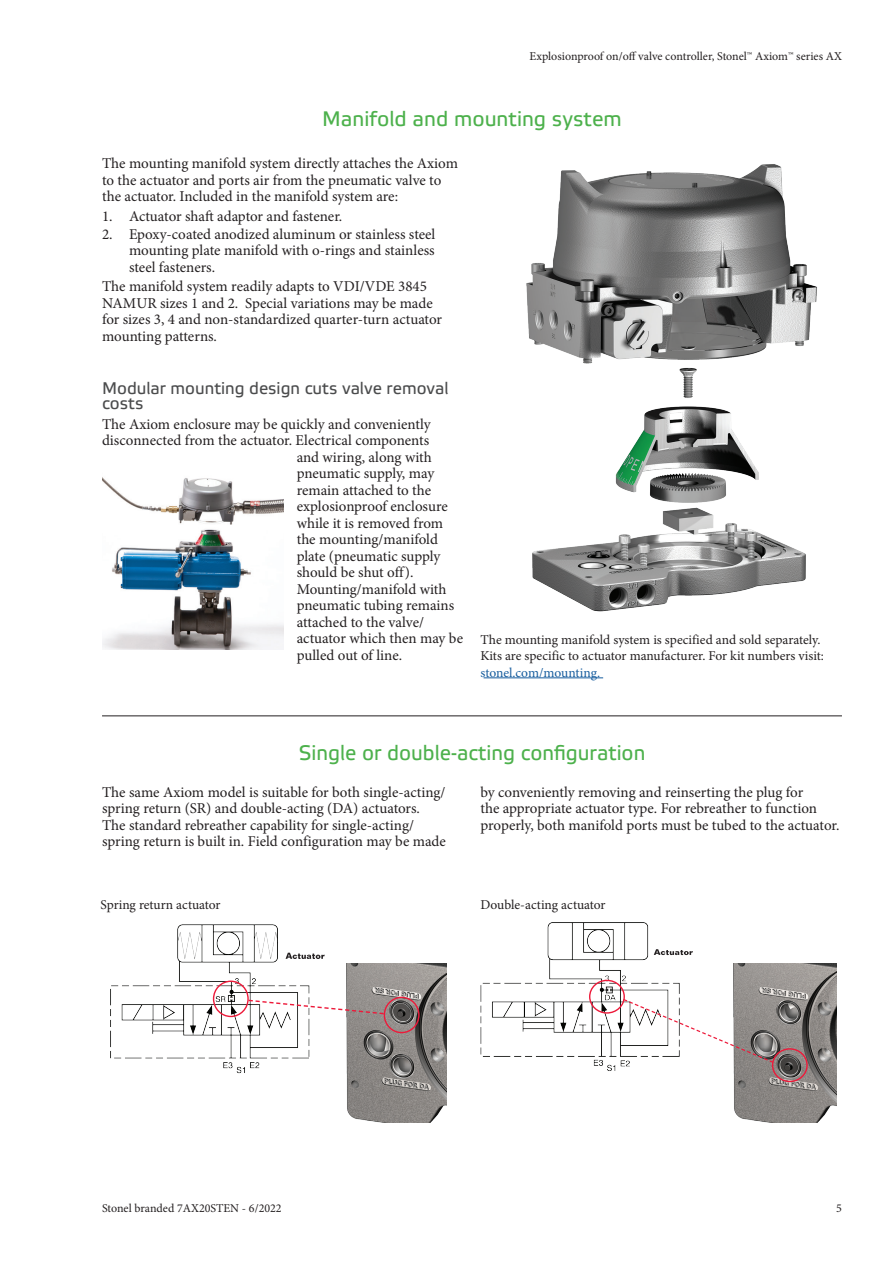
<style>
.page{position:relative;width:893px;height:1263px;background:#fff}
.page>*{position:absolute;margin:0;border:0;box-sizing:border-box;transform-origin:0 0}
.t1{font:21px "Etelka Text Pro";color:#4db14c}
.t2{font:16.8px/15px "Etelka Text Pro";color:#4b4c4d}
.t3{font:15px/16.5px "Minion Pro";letter-spacing:-.005em;color:#231f20}
.t4{font:13.5px/16.5px "Minion Pro";color:#231f20}
.t5{font:13.5px "Minion Pro";letter-spacing:-.005em;color:#175d9e}
.t6{font:12px "Minion Pro";color:#231f20}
</style>
<div class="page">
<img style="left:480px;top:922px;width:207px;height:149px">
<img style="left:733px;top:963px;width:103px;height:160px">
<div style="left:772px;top:1048px;width:36px;height:34px;border:1px solid #ed1a3a;border-radius:50%"></div>
<div style="left:589px;top:980px;width:36px;height:34px;border:1px solid #ed1a3a;border-radius:50%"></div>
<svg style="left:617px;top:998px;width:162px;height:66px"></svg>
<svg style="left:654px;top:949px;width:39px;height:6px"></svg>
<img style="left:110px;top:924px;width:200px;height:150px">
<img style="left:346px;top:963px;width:100px;height:160px">
<div style="left:384px;top:997px;width:36px;height:36px;border:1px solid #ed1a3a;border-radius:50%"></div>
<div style="left:213px;top:980px;width:36px;height:37px;border:1px solid #ed1a3a;border-radius:50%"></div>
<svg style="left:246px;top:967px;width:140px;height:80px"></svg>
<svg style="left:286px;top:953px;width:39px;height:6px"></svg>
<img style="left:526px;top:164px;width:291px;height:448px">
<img style="left:102px;top:477px;width:182px;height:173px">
<hr style="left:484px;top:677px;width:119px;height:1px;background:#175d9e">
<hr style="left:102px;top:716px;width:740px;height:1px;background:#231f20">
<p class="t6" style="left:529px;top:48px;width:314px">Explosionproof on/off valve controller, Stonel™ Axiom™ series AX</p>
<h1 class="t1" style="left:322px;top:107px;width:301px">Manifold and mounting system</h1>
<p class="t3" style="left:102px;top:155px;width:357px">The mounting manifold system directly attaches the Axiom to the actuator and ports air from the pneumatic valve to the actuator. Included in the manifold system are:</p>
<p class="t3" style="left:102px;top:208px;width:242px">1. Actuator shaft adaptor and fastener.</p>
<p class="t3" style="left:129px;top:226px;width:308px;text-align:justify;text-indent:-27px">2. Epoxy-coated anodized aluminum or stainless steel mounting plate manifold with o-rings and stainless steel fasteners.</p>
<p class="t3" style="left:102px;top:278px;width:342px">The manifold system readily adapts to VDI/VDE 3845<br>NAMUR sizes 1 and 2. Special variations may be made for sizes 3, 4 and non‑standardized quarter-turn actuator mounting patterns.</p>
<p class="t2" style="left:102px;top:382px;width:348px">Modular mounting design cuts valve removal costs</p>
<p class="t3" style="left:102px;top:416px;width:330px">The Axiom enclosure may be quickly and conveniently</p>
<p class="t3" style="left:102px;top:432px;width:329px">disconnected from the actuator. Electrical components</p>
<p class="t3" style="left:297px;top:449px;width:137px">and wiring, along with</p>
<p class="t3" style="left:297px;top:465px;width:139px">pneumatic supply, may</p>
<p class="t3" style="left:297px;top:482px;width:136px">remain attached to the</p>
<p class="t3" style="left:297px;top:498px;width:153px">explosionproof enclosure</p>
<p class="t3" style="left:297px;top:515px;width:148px">while it is removed from</p>
<p class="t3" style="left:297px;top:531px;width:143px">the mounting/manifold</p>
<p class="t3" style="left:297px;top:548px;width:145px">plate (pneumatic supply</p>
<p class="t3" style="left:297px;top:564px;width:118px">should be shut off).</p>
<p class="t3" style="left:297px;top:581px;width:151px">Mounting/manifold with</p>
<p class="t3" style="left:297px;top:597px;width:159px">pneumatic tubing remains</p>
<p class="t3" style="left:297px;top:614px;width:129px">attached to the valve/</p>
<p class="t3" style="left:297px;top:630px;width:168px">actuator which then may be</p>
<p class="t3" style="left:297px;top:647px;width:107px">pulled out of line.</p>
<p class="t4" style="left:480px;top:631px;width:345px">The mounting manifold system is specified and sold separately.<br>Kits are specific to actuator manufacturer. For kit numbers visit:</p>
<p class="t5" style="left:480px;top:663px;width:121px">stonel.com/mounting.</p>
<h1 class="t1" style="left:299px;top:742px;width:348px">Single or double-acting configuration</h1>
<p class="t3" style="left:102px;top:784px;width:345px">The same Axiom model is suitable for both single-acting/ spring return (SR) and double-acting (DA) actuators.<br>The standard rebreather capability for single-acting/ spring return is built in. Field configuration may be made</p>
<p class="t3" style="left:480px;top:784px;width:361px">by conveniently removing and reinserting the plug for<br>the appropriate actuator type. For rebreather to function properly, both manifold ports must be tubed to the actuator.</p>
<p class="t4" style="left:101px;top:897px;width:122px">Spring return actuator</p>
<p class="t4" style="left:480px;top:897px;width:127px">Double-acting actuator</p>
<p class="t6" style="left:102px;top:1200px;width:181px">Stonel branded 7AX20STEN - 6/2022</p>
<p class="t6" style="left:836px;top:1200px;width:7px">5</p>
</div>
